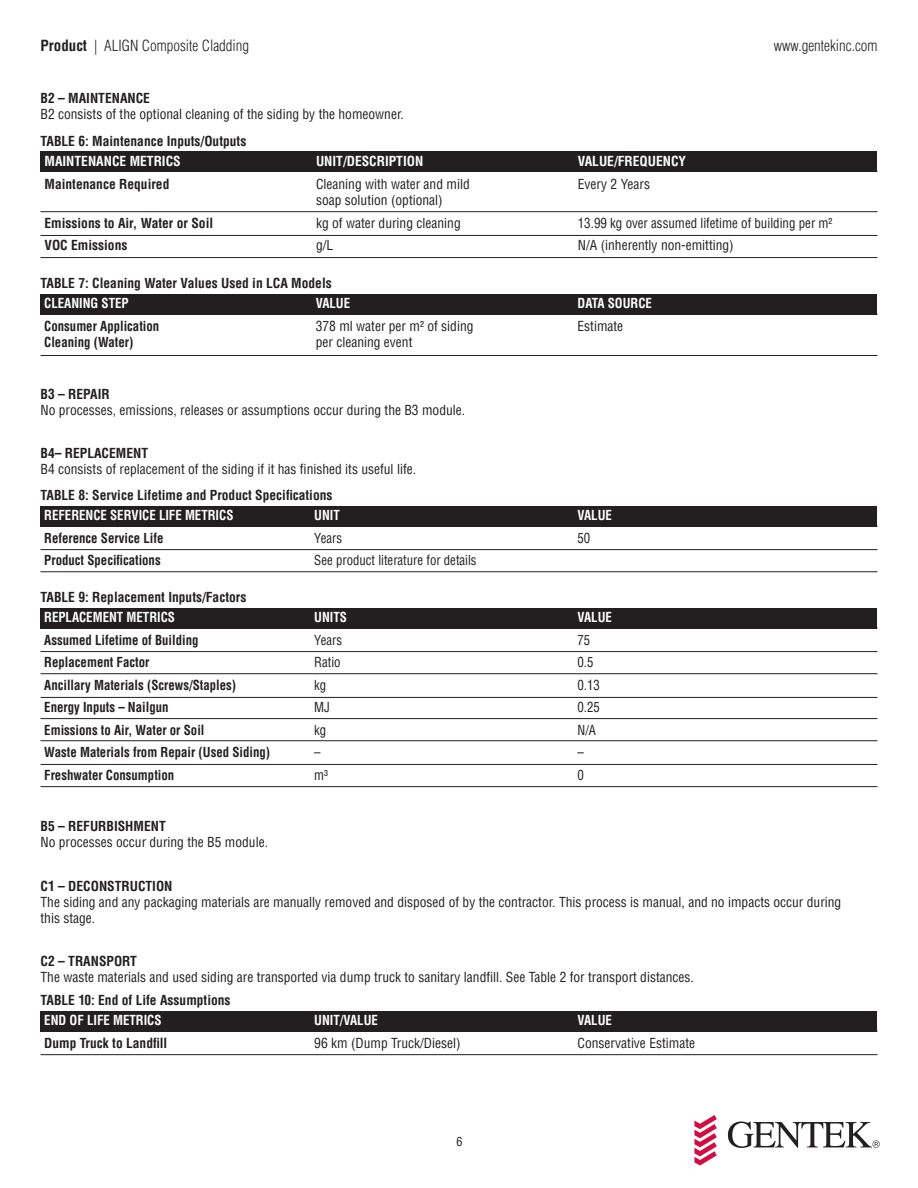
<style>
.page{position:relative;width:918px;height:1188px;background:#fff}
.page>*{position:absolute;margin:0;border:0;box-sizing:border-box;transform-origin:0 0}
.t1{font:300 condensed 15px "Helvetica LT Pro";color:#231f20}
.t2{font:condensed 13.5px/16.2px "Helvetica LT Pro";color:#231f20}
.t3{font:700 condensed 13.5px "Helvetica LT Pro";color:#231f20}
.t4{font:700 condensed 13.5px "Helvetica LT Pro";color:#231f20;scale:.95 1}
.t5{font:700 condensed 13.5px "Helvetica LT Pro";color:#fff;scale:.95 1}
.t6{font:condensed 13.5px "Helvetica LT Pro";color:#231f20;scale:.95 1}
.t7{font:700 condensed 13.5px "Helvetica LT Pro";color:#fff}
.t8{font:condensed 13.5px "Helvetica LT Pro";color:#231f20;scale:.96 1}
.t9{font:condensed 12px "Helvetica LT Pro";color:#231f20}
.s1{font-weight:700}
</style>
<div class="page">
<svg style="left:694px;top:1115px;width:23px;height:50px"></svg>
<svg style="left:728px;top:1121px;width:152px;height:27px"></svg>
<div style="left:40px;top:1011px;width:838px;height:21px;background:#231f20"></div>
<div style="left:40px;top:608px;width:838px;height:21px;background:#231f20"></div>
<div style="left:40px;top:506px;width:838px;height:21px;background:#231f20"></div>
<div style="left:40px;top:294px;width:838px;height:21px;background:#231f20"></div>
<div style="left:40px;top:152px;width:838px;height:20px;background:#231f20"></div>
<hr style="left:40px;top:673px;width:838px;height:1px;background:#231f20">
<hr style="left:40px;top:740px;width:838px;height:1px;background:#231f20">
<hr style="left:40px;top:697px;width:838px;height:1px;background:#231f20">
<hr style="left:40px;top:764px;width:838px;height:1px;background:#231f20">
<hr style="left:40px;top:786px;width:838px;height:1px;background:#231f20">
<hr style="left:40px;top:651px;width:838px;height:1px;background:#231f20">
<hr style="left:40px;top:718px;width:838px;height:1px;background:#231f20">
<hr style="left:40px;top:1054px;width:838px;height:1px;background:#231f20">
<hr style="left:40px;top:572px;width:838px;height:1px;background:#231f20">
<hr style="left:40px;top:549px;width:838px;height:1px;background:#231f20">
<hr style="left:40px;top:355px;width:838px;height:1px;background:#231f20">
<hr style="left:40px;top:257px;width:838px;height:1px;background:#231f20">
<hr style="left:40px;top:235px;width:838px;height:1px;background:#231f20">
<hr style="left:40px;top:211px;width:838px;height:1px;background:#231f20">
<p class="t1" style="left:40px;top:36px;width:210px"><span class="s1">Product</span> | ALIGN Composite Cladding</p>
<p class="t1" style="left:774px;top:36px;width:105px">www.gentekinc.com</p>
<p class="t3" style="left:40px;top:89px;width:111px">B2 – MAINTENANCE</p>
<p class="t2" style="left:40px;top:106px;width:365px">B2 consists of the optional cleaning of the siding by the homeowner.</p>
<p class="t3" style="left:40px;top:132px;width:207px">TABLE 6: Maintenance Inputs/Outputs</p>
<p class="t7" style="left:45px;top:152px;width:138px">MAINTENANCE METRICS</p>
<p class="t7" style="left:316px;top:152px;width:109px">UNIT/DESCRIPTION</p>
<p class="t7" style="left:578px;top:152px;width:110px">VALUE/FREQUENCY</p>
<p class="t3" style="left:45px;top:175px;width:126px">Maintenance Required</p>
<p class="t2" style="left:316px;top:176px;width:155px">Cleaning with water and mild</p>
<p class="t2" style="left:578px;top:176px;width:74px">Every 2 Years</p>
<p class="t2" style="left:316px;top:192px;width:128px">soap solution (optional)</p>
<p class="t3" style="left:45px;top:214px;width:170px">Emissions to Air, Water or Soil</p>
<p class="t2" style="left:316px;top:215px;width:146px">kg of water during cleaning</p>
<p class="t8" style="left:578px;top:214px;width:267px">13.99 kg over assumed lifetime of building per m²</p>
<p class="t3" style="left:45px;top:236px;width:84px">VOC Emissions</p>
<p class="t2" style="left:316px;top:237px;width:19px">g/L</p>
<p class="t2" style="left:578px;top:237px;width:157px">N/A (inherently non-emitting)</p>
<p class="t3" style="left:40px;top:275px;width:293px">TABLE 7: Cleaning Water Values Used in LCA Models</p>
<p class="t5" style="left:44px;top:295px;width:90px">CLEANING STEP</p>
<p class="t5" style="left:316px;top:295px;width:38px">VALUE</p>
<p class="t5" style="left:578px;top:295px;width:80px">DATA SOURCE</p>
<p class="t4" style="left:44px;top:317px;width:123px">Consumer Application</p>
<p class="t2" style="left:316px;top:318px;width:159px">378 ml water per m² of siding</p>
<p class="t2" style="left:578px;top:318px;width:47px">Estimate</p>
<p class="t4" style="left:44px;top:334px;width:95px">Cleaning (Water)</p>
<p class="t2" style="left:316px;top:334px;width:98px">per cleaning event</p>
<p class="t3" style="left:40px;top:385px;width:71px">B3 – REPAIR</p>
<p class="t2" style="left:40px;top:402px;width:426px">No processes, emissions, releases or assumptions occur during the B3 module.</p>
<p class="t3" style="left:40px;top:444px;width:109px">B4– REPLACEMENT</p>
<p class="t2" style="left:40px;top:461px;width:377px">B4 consists of replacement of the siding if it has finished its useful life.</p>
<p class="t3" style="left:40px;top:486px;width:294px">TABLE 8: Service Lifetime and Product Specifications</p>
<p class="t5" style="left:44px;top:506px;width:201px">REFERENCE SERVICE LIFE METRICS</p>
<p class="t5" style="left:314px;top:506px;width:29px">UNIT</p>
<p class="t5" style="left:578px;top:506px;width:38px">VALUE</p>
<p class="t4" style="left:44px;top:529px;width:127px">Reference Service Life</p>
<p class="t6" style="left:314px;top:529px;width:31px">Years</p>
<p class="t6" style="left:578px;top:529px;width:15px">50</p>
<p class="t4" style="left:44px;top:551px;width:124px">Product Specifications</p>
<p class="t6" style="left:314px;top:552px;width:172px">See product literature for details</p>
<p class="t3" style="left:40px;top:588px;width:207px">TABLE 9: Replacement Inputs/Factors</p>
<p class="t5" style="left:44px;top:608px;width:139px">REPLACEMENT METRICS</p>
<p class="t5" style="left:314px;top:608px;width:36px">UNITS</p>
<p class="t5" style="left:578px;top:608px;width:38px">VALUE</p>
<p class="t4" style="left:44px;top:631px;width:164px">Assumed Lifetime of Building</p>
<p class="t6" style="left:314px;top:631px;width:31px">Years</p>
<p class="t6" style="left:578px;top:631px;width:15px">75</p>
<p class="t4" style="left:44px;top:653px;width:112px">Replacement Factor</p>
<p class="t6" style="left:314px;top:654px;width:29px">Ratio</p>
<p class="t6" style="left:578px;top:654px;width:18px">0.5</p>
<p class="t4" style="left:44px;top:676px;width:203px">Ancillary Materials (Screws/Staples)</p>
<p class="t6" style="left:314px;top:676px;width:14px">kg</p>
<p class="t6" style="left:578px;top:676px;width:25px">0.13</p>
<p class="t4" style="left:44px;top:698px;width:132px">Energy Inputs – Nailgun</p>
<p class="t6" style="left:314px;top:699px;width:18px">MJ</p>
<p class="t6" style="left:578px;top:699px;width:25px">0.25</p>
<p class="t4" style="left:44px;top:721px;width:170px">Emissions to Air, Water or Soil</p>
<p class="t6" style="left:314px;top:721px;width:14px">kg</p>
<p class="t6" style="left:578px;top:721px;width:21px">N/A</p>
<p class="t4" style="left:44px;top:743px;width:239px">Waste Materials from Repair (Used Siding)</p>
<p class="t6" style="left:314px;top:744px;width:8px">–</p>
<p class="t6" style="left:578px;top:744px;width:8px">–</p>
<p class="t4" style="left:44px;top:766px;width:138px">Freshwater Consumption</p>
<p class="t6" style="left:314px;top:766px;width:16px">m³</p>
<p class="t6" style="left:578px;top:766px;width:8px">0</p>
<p class="t3" style="left:40px;top:817px;width:127px">B5 – REFURBISHMENT</p>
<p class="t2" style="left:40px;top:834px;width:229px">No processes occur during the B5 module.</p>
<p class="t3" style="left:40px;top:877px;width:134px">C1 – DECONSTRUCTION</p>
<p class="t2" style="left:40px;top:894px;width:802px">The siding and any packaging materials are manually removed and disposed of by the contractor. This process is manual, and no impacts occur during this stage.</p>
<p class="t3" style="left:40px;top:952px;width:98px">C2 – TRANSPORT</p>
<p class="t2" style="left:40px;top:969px;width:655px">The waste materials and used siding are transported via dump truck to sanitary landfill. See Table 2 for transport distances.</p>
<p class="t3" style="left:40px;top:991px;width:192px">TABLE 10: End of Life Assumptions</p>
<p class="t5" style="left:44px;top:1011px;width:125px">END OF LIFE METRICS</p>
<p class="t5" style="left:314px;top:1011px;width:69px">UNIT/VALUE</p>
<p class="t5" style="left:578px;top:1011px;width:38px">VALUE</p>
<p class="t3" style="left:44px;top:1034px;width:125px">Dump Truck to Landfill</p>
<p class="t2" style="left:314px;top:1035px;width:148px">96 km (Dump Truck/Diesel)</p>
<p class="t2" style="left:578px;top:1035px;width:119px">Conservative Estimate</p>
<p class="t9" style="left:456px;top:1134px;width:7px">6</p>
</div>
